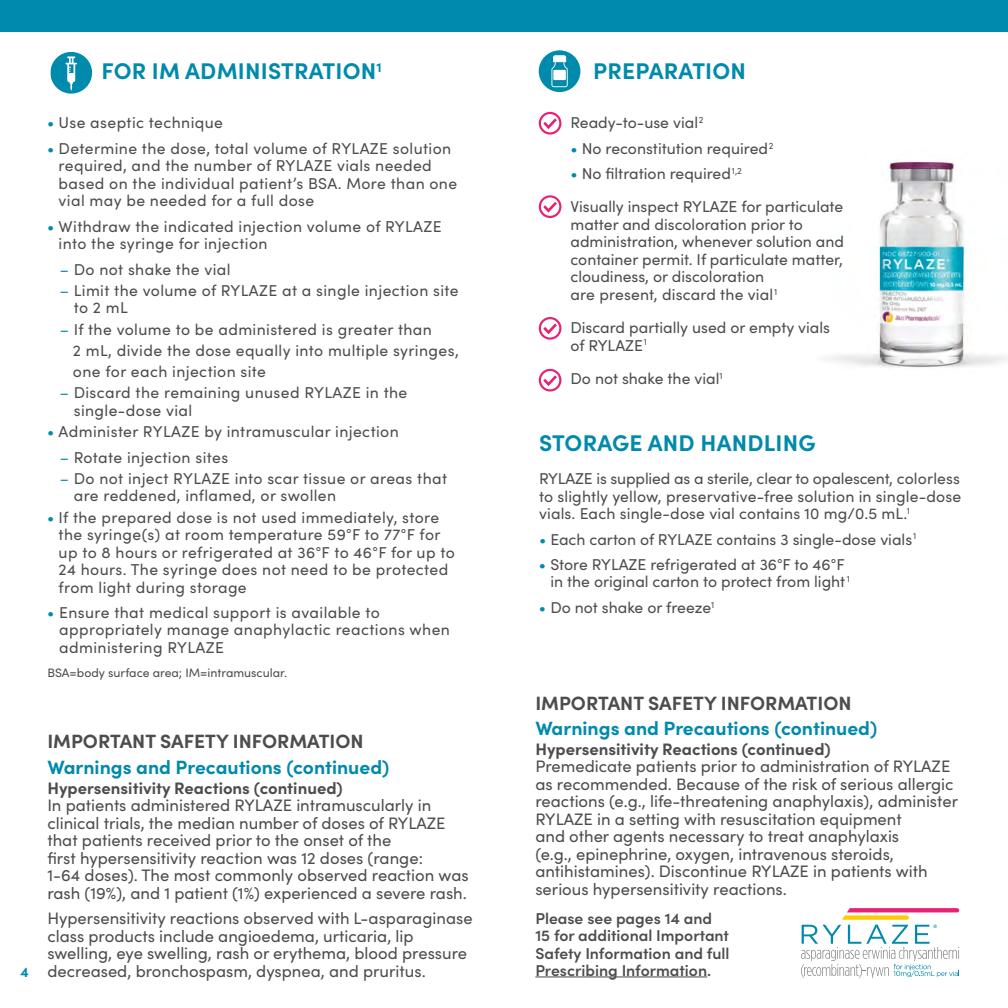
<style>
.page{position:relative;width:1008px;height:1008px;background:#fff}
.page>*{position:absolute;margin:0;border:0;box-sizing:border-box;transform-origin:0 0}
.t1{font:700 22.75px "Sofia Pro";letter-spacing:.01em;color:#008aac}
.t2{font:700 19.25px "Sofia Pro";color:#008aac}
.t3{font:700 19.25px "Sofia Pro";color:#4d4d4f}
.t4{font:16.62px/17.5px "Sofia Pro";color:#4d4d4f}
.t5{font:700 16.62px "Sofia Pro";color:#4d4d4f}
.t6{font:15.75px/17.5px "Sofia Pro";letter-spacing:.025em;color:#4d4d4f}
.t7{font:15.75px/17.5px "Sofia Pro";color:#4d4d4f}
.t8{font:600 15.75px/17.5px "Sofia Pro";color:#4d4d4f}
.t9{font:700 14px "Sofia Pro";color:#008aac}
.t10{font:12.25px "Sofia Pro";color:#4d4d4f}
.s1{color:#008aac}
</style>
<div class="page">
<svg style="left:801px;top:908px;width:159px;height:70px"></svg>
<img style="left:829px;top:161px;width:179px;height:207px">
<svg style="left:539px;top:50px;width:41px;height:42px"></svg>
<div style="left:553px;top:70px;width:13px;height:10px;background:#fff"></div>
<div style="left:539px;top:112px;width:22px;height:23px;border:2px solid #e72276;border-radius:50%"></div>
<svg style="left:543px;top:118px;width:14px;height:11px"></svg>
<div style="left:539px;top:195px;width:22px;height:23px;border:2px solid #e72276;border-radius:50%"></div>
<svg style="left:543px;top:202px;width:14px;height:11px"></svg>
<div style="left:539px;top:317px;width:22px;height:23px;border:2px solid #e72276;border-radius:50%"></div>
<svg style="left:543px;top:323px;width:14px;height:11px"></svg>
<div style="left:539px;top:369px;width:22px;height:23px;border:2px solid #e72276;border-radius:50%"></div>
<svg style="left:543px;top:375px;width:14px;height:11px"></svg>
<svg style="left:50px;top:52px;width:42px;height:42px"></svg>
<div style="left:0;top:0;width:1008px;height:32px;background:#008aac"></div>
<hr style="left:535px;top:976px;width:172px;height:1px;background:#4d4d4f">
<h1 class="t1" style="left:101px;top:54px;width:282px">FOR IM ADMINISTRATION<sup>1</sup></h1>
<p class="t6" style="left:47px;top:113px;width:177px"><span class="s1">•</span> Use aseptic technique</p>
<p class="t6" style="left:59px;top:139px;width:400px;text-indent:-11px"><span class="s1">•</span> Determine the dose, total volume of RYLAZE solution required, and the number of RYLAZE vials needed based on the individual patient’s BSA. More than one vial may be needed for a full dose</p>
<p class="t6" style="left:59px;top:217px;width:385px;text-indent:-11px"><span class="s1">•</span> Withdraw the indicated injection volume of RYLAZE into the syringe for injection</p>
<p class="t6" style="left:60px;top:259px;width:172px"><span class="s1">–</span> Do not shake the vial</p>
<p class="t6" style="left:74px;top:281px;width:386px;text-indent:-14px"><span class="s1">–</span> Limit the volume of RYLAZE at a single injection site to 2 mL</p>
<p class="t6" style="left:73px;top:318px;width:387px;line-height:21.3px;text-indent:-13px"><span class="s1">–</span> If the volume to be administered is greater than<br>2 mL, divide the dose equally into multiple syringes, one for each injection site</p>
<p class="t6" style="left:74px;top:383px;width:335px;text-indent:-14px"><span class="s1">–</span> Discard the remaining unused RYLAZE in the single-dose vial</p>
<p class="t6" style="left:47px;top:422px;width:353px"><span class="s1">•</span> Administer RYLAZE by intramuscular injection</p>
<p class="t6" style="left:60px;top:447px;width:170px"><span class="s1">–</span> Rotate injection sites</p>
<p class="t6" style="left:74px;top:469px;width:375px;text-indent:-14px"><span class="s1">–</span> Do not inject RYLAZE into scar tissue or areas that are reddened, inflamed, or swollen</p>
<p class="t6" style="left:59px;top:507px;width:398px;text-indent:-11px"><span class="s1">•</span> If the prepared dose is not used immediately, store the syringe(s) at room temperature 59°F to 77°F for up to 8 hours or refrigerated at 36°F to 46°F for up to 24 hours. The syringe does not need to be protected from light during storage</p>
<p class="t6" style="left:59px;top:603px;width:392px;text-indent:-12px"><span class="s1">•</span> Ensure that medical support is available to appropriately manage anaphylactic reactions when administering RYLAZE</p>
<p class="t10" style="left:47px;top:664px;width:241px">BSA=body surface area; IM=intramuscular.</p>
<p class="t9" style="left:21px;top:961px;width:10px">4</p>
<p class="t3" style="left:47px;top:726px;width:318px">IMPORTANT SAFETY INFORMATION</p>
<p class="t2" style="left:47px;top:752px;width:343px">Warnings and Precautions (continued)</p>
<p class="t5" style="left:47px;top:775px;width:297px">Hypersensitivity Reactions (continued)</p>
<p class="t4" style="left:47px;top:796px;width:423px">In patients administered RYLAZE intramuscularly in clinical trials, the median number of doses of RYLAZE that patients received prior to the onset of the<br>first hypersensitivity reaction was 12 doses (range:<br>1-64 doses). The most commonly observed reaction was rash (19%), and 1 patient (1%) experienced a severe rash.</p>
<p class="t4" style="left:47px;top:909px;width:427px">Hypersensitivity reactions observed with L-asparaginase class products include angioedema, urticaria, lip swelling, eye swelling, rash or erythema, blood pressure decreased, bronchospasm, dyspnea, and pruritus.</p>
<h1 class="t1" style="left:593px;top:54px;width:154px">PREPARATION</h1>
<p class="t7" style="left:570px;top:113px;width:135px">Ready-to-use vial <sup>2</sup></p>
<p class="t7" style="left:570px;top:139px;width:205px"><span class="s1">•</span> No reconstitution required <sup>2</sup></p>
<p class="t7" style="left:570px;top:156px;width:274px;line-height:33.2px"><span class="s1">•</span> No filtration required <sup>1,2<br></sup>Visually inspect RYLAZE for particulate</p>
<p class="t7" style="left:570px;top:215px;width:275px">matter and discoloration prior to administration, whenever solution and container permit. If particulate matter, cloudiness, or discoloration<br>are present, discard the vial <sup>1</sup></p>
<p class="t7" style="left:570px;top:318px;width:261px">Discard partially used or empty vials of RYLAZE <sup>1</sup></p>
<p class="t7" style="left:570px;top:369px;width:154px">Do not shake the vial<sup>1</sup></p>
<h1 class="t1" style="left:539px;top:425px;width:278px">STORAGE AND HANDLING</h1>
<p class="t6" style="left:539px;top:469px;width:424px;text-align:justify">RYLAZE is supplied as a sterile, clear to opalescent, colorless to slightly yellow, preservative-free solution in single-dose vials. Each single-dose vial contains 10 mg/0.5 mL.<sup>1</sup></p>
<p class="t7" style="left:539px;top:529px;width:379px"><span class="s1">•</span> Each carton of RYLAZE contains 3 single-dose vials <sup>1</sup></p>
<p class="t7" style="left:550px;top:555px;width:301px;text-indent:-11px"><span class="s1">•</span> Store RYLAZE refrigerated at 36°F to 46°F in the original carton to protect from light <sup>1</sup></p>
<p class="t7" style="left:539px;top:598px;width:177px"><span class="s1">•</span> Do not shake or freeze<sup>1</sup></p>
<p class="t3" style="left:535px;top:688px;width:318px">IMPORTANT SAFETY INFORMATION</p>
<p class="t2" style="left:535px;top:713px;width:343px">Warnings and Precautions (continued)</p>
<p class="t5" style="left:535px;top:736px;width:297px">Hypersensitivity Reactions (continued)</p>
<p class="t4" style="left:535px;top:757px;width:424px">Premedicate patients prior to administration of RYLAZE as recommended. Because of the risk of serious allergic reactions (e.g., life-threatening anaphylaxis), administer RYLAZE in a setting with resuscitation equipment<br>and other agents necessary to treat anaphylaxis<br>(e.g., epinephrine, oxygen, intravenous steroids, antihistamines). Discontinue RYLAZE in patients with serious hypersensitivity reactions.</p>
<p class="t8" style="left:535px;top:908px;width:196px">Please see pages 14 and<br>15 for additional Important<br>Safety Information and full<br>Prescribing Information.</p>
</div>
